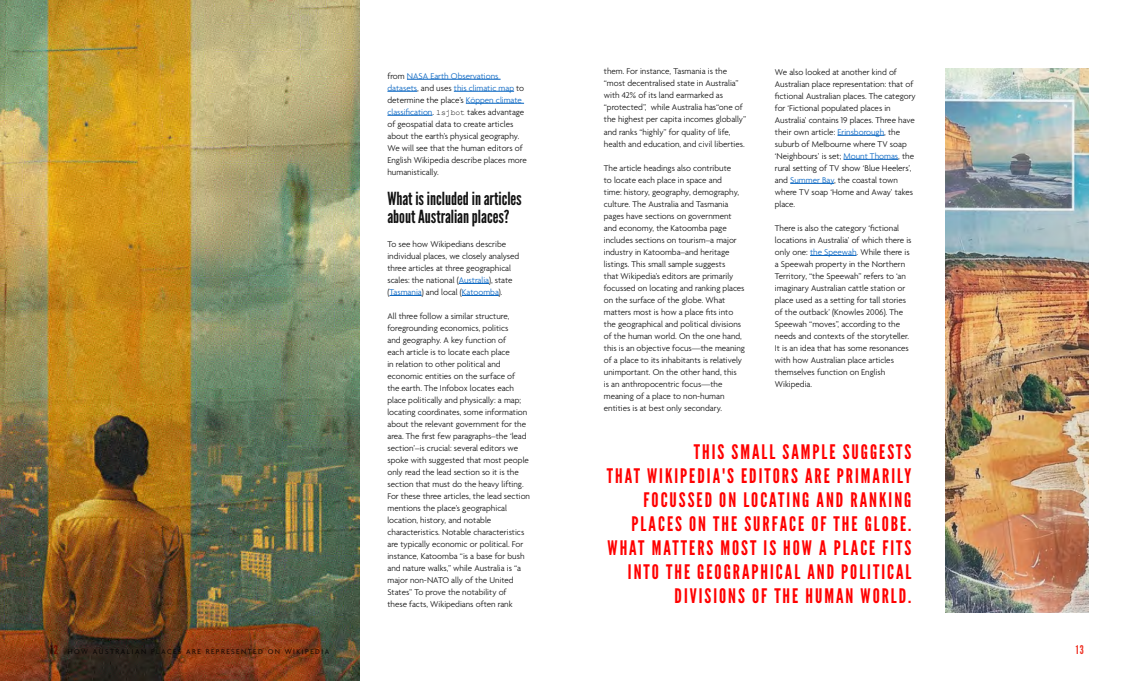
<style>
.page{position:relative;width:1134px;height:681px;background:#fff}
.page>*{position:absolute;margin:0;border:0;box-sizing:border-box;transform-origin:0 0}
.t1{font:20px/24px "League Gothic";letter-spacing:.1em;color:#f00;text-align:right}
.t2{font:18px/18px "League Gothic";color:#111}
.t3{font:12px "League Gothic";color:#ee3124}
.t4{font:300 9px/12px "Agenda";color:#111}
.t5{font:7.5px "Agenda";letter-spacing:.2em;color:#231f20}
.s1{color:#0563c1}
.s2{font-family:"Courier New";font-weight:400;font-size:8px}
.s3{font-family:"League Gothic";font-size:12px;color:#ee3124}
</style>
<div class="page">
<img style="left:0;top:0;width:359px;height:680px">
<hr style="left:407px;top:79px;width:94px;height:1px;background:#0563c1">
<hr style="left:387px;top:91px;width:30px;height:1px;background:#0563c1">
<hr style="left:454px;top:91px;width:60px;height:1px;background:#0563c1">
<hr style="left:466px;top:103px;width:58px;height:1px;background:#0563c1">
<hr style="left:387px;top:115px;width:45px;height:1px;background:#0563c1">
<hr style="left:459px;top:283px;width:30px;height:1px;background:#0563c1">
<hr style="left:389px;top:295px;width:33px;height:1px;background:#0563c1">
<hr style="left:462px;top:295px;width:37px;height:1px;background:#0563c1">
<hr style="left:837px;top:135px;width:47px;height:1px;background:#0563c1">
<hr style="left:843px;top:159px;width:55px;height:1px;background:#0563c1">
<hr style="left:790px;top:183px;width:44px;height:1px;background:#0563c1">
<hr style="left:810px;top:255px;width:46px;height:1px;background:#0563c1">
<img style="left:946px;top:68px;width:143px;height:544px">
<p class="t4" style="left:387px;top:70px;width:141px">from <span class="s1">NASA Earth Observations datasets</span>, and uses <span class="s1">this climatic map</span> to determine the place’s <span class="s1">Köppen climate classification</span>. <span class="s2">lsjbot</span> takes advantage of geospatial data to create articles about the earth’s physical geography.<br>We will see that the human editors of English Wikipedia describe places more humanistically.</p>
<h2 class="t2" style="left:387px;top:189px;width:136px">What is included in articles about Australian places?</h2>
<p class="t4" style="left:387px;top:238px;width:133px">To see how Wikipedians describe individual places, we closely analysed three articles at three geographical scales: the national (<span class="s1">Australia</span>), state (<span class="s1">Tasmania</span>) and local (<span class="s1">Katoomba</span>).</p>
<p class="t4" style="left:387px;top:310px;width:144px">All three follow a similar structure, foregrounding economics, politics<br>and geography. A key function of<br>each article is to locate each place<br>in relation to other political and economic entities on the surface of<br>the earth. The Infobox locates each place politically and physically: a map; locating coordinates, some information about the relevant government for the area. The first few paragraphs–the ‘lead section’–is crucial: several editors we spoke with suggested that most people only read the lead section so it is the section that must do the heavy lifting.<br>For these three articles, the lead section mentions the place’s geographical location, history, and notable characteristics. Notable characteristics are typically economic or political. For instance, Katoomba “is a base for bush and nature walks,” while Australia is “a major non-NATO ally of the United States” To prove the notability of<br>these facts, Wikipedians often rank</p>
<p class="t4" style="left:604px;top:66px;width:144px">them. For instance, Tasmania is the “most decentralised state in Australia” with 42% of its land earmarked as “protected”, while Australia has“one of the highest per capita incomes globally” and ranks “highly” for quality of life, health and education, and civil liberties.</p>
<p class="t4" style="left:604px;top:162px;width:143px">The article headings also contribute<br>to locate each place in space and<br>time: history, geography, demography, culture. The Australia and Tasmania pages have sections on government and economy, the Katoomba page includes sections on tourism–a major industry in Katoomba–and heritage listings. This small sample suggests<br>that Wikipedia’s editors are primarily focussed on locating and ranking places on the surface of the globe. What matters most is how a place fits into the geographical and political divisions of the human world. On the one hand, this is an objective focus—the meaning of a place to its inhabitants is relatively unimportant. On the other hand, this<br>is an anthropocentric focus—the meaning of a place to non-human entities is at best only secondary.</p>
<p class="t4" style="left:775px;top:66px;width:142px">We also looked at another kind of Australian place representation: that of fictional Australian places. The category for ‘Fictional populated places in Australia’ contains 19 places. Three have their own article: <span class="s1">Erinsborough</span>, the suburb of Melbourne where TV soap ‘Neighbours’ is set; <span class="s1">Mount Thomas</span>, the rural setting of TV show ‘Blue Heelers’, and <span class="s1">Summer Bay</span>, the coastal town where TV soap ‘Home and Away’ takes place.</p>
<p class="t4" style="left:775px;top:222px;width:138px">There is also the category ‘fictional locations in Australia’ of which there is only one: <span class="s1">the Speewah</span>. While there is a Speewah property in the Northern Territory, “the Speewah” refers to ‘an imaginary Australian cattle station or place used as a setting for tall stories of the outback’ (Knowles 2006). The Speewah “moves”, according to the needs and contexts of the storyteller.<br>It is an idea that has some resonances with how Australian place articles themselves function on English Wikipedia.</p>
<p class="t1" style="left:607px;top:440px;width:306px">THIS SMALL SAMPLE SUGGESTS<br>THAT WIKIPEDIA'S EDITORS ARE PRIMARILY FOCUSSED ON LOCATING AND RANKING PLACES ON THE SURFACE OF THE GLOBE.<br>WHAT MATTERS MOST IS HOW A PLACE FITS INTO THE GEOGRAPHICAL AND POLITICAL DIVISIONS OF THE HUMAN WORLD.</p>
<p class="t5" style="left:50px;top:647px;width:281px"><span class="s3">12</span> HOW AUSTRALIAN PLACES ARE REPRESENTED ON WIKIPEDIA</p>
<h3 class="t3" style="left:1076px;top:641px;width:10px">13</h3>
</div>
